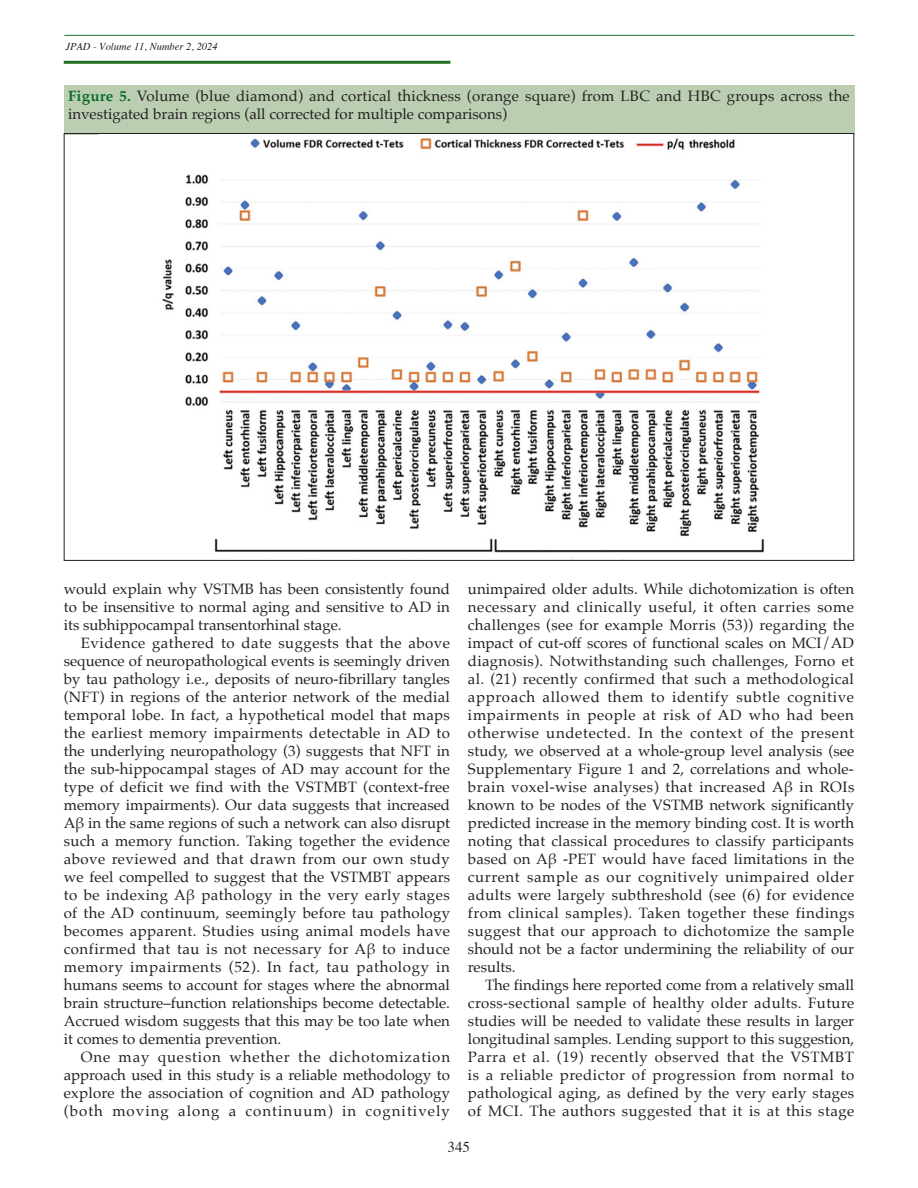
<style>
.page{position:relative;width:918px;height:1188px;background:#fff}
.page>*{position:absolute;margin:0;border:0;box-sizing:border-box;transform-origin:0 0}
.TITRE_1{font:15px/18px "Palatino Roman 2";color:#231f20;text-align:justify}
.t1{font:15px "Times";color:#231f20}
.t2{font:italic 10.5px "Times";color:#231f20}
.s1{font-family:"Palatino Bold 2";color:#086c28}
.s2{font-family:"Palatino"}
</style>
<div class="page">
<hr style="left:64px;top:35px;width:790px;height:1px;background:#246c24">
<hr style="left:64px;top:61px;width:386px;height:3px;background:#246c24">
<div style="left:64px;top:85px;width:790px;height:49px;background:#bcceb1"></div>
<img style="left:162px;top:138px;width:603px;height:415px">
<p class="t2" style="left:66px;top:38px;width:154px">JPAD - Volume 11, Number 2, 2024</p>
<p class="TITRE_1" style="left:68px;top:87px;width:783px"><span class="s1">Figure 5.</span> Volume (blue diamond) and cortical thickness (orange square) from LBC and HBC groups across the investigated brain regions (all corrected for multiple comparisons)</p>
<p class="TITRE_1" style="left:64px;top:580px;width:388px">would explain why VSTMB has been consistently found to be insensitive to normal aging and sensitive to AD in its subhippocampal transentorhinal stage.</p>
<p class="TITRE_1" style="left:64px;top:634px;width:388px;text-indent:17px">Evidence gathered to date suggests that the above sequence of neuropathological events is seemingly driven by tau pathology i.e., deposits of neuro-fibrillary tangles (NFT) in regions of the anterior network of the medial temporal lobe. In fact, a hypothetical model that maps the earliest memory impairments detectable in AD to the underlying neuropathology (3) suggests that NFT in the sub-hippocampal stages of AD may account for the type of deficit we find with the VSTMBT (context-free memory impairments). Our data suggests that increased <span class="s2">Aβ in the same regions of such a network can also disrupt </span>such a memory function. Taking together the evidence above reviewed and that drawn from our own study we feel compelled to suggest that the VSTMBT appears <span class="s2">to be indexing Aβ pathology in the very early stages </span>of the AD continuum, seemingly before tau pathology becomes apparent. Studies using animal models have <span class="s2">confirmed that tau is not necessary for Aβ to induce </span>memory impairments (52). In fact, tau pathology in humans seems to account for stages where the abnormal brain structure–function relationships become detectable.<br>Accrued wisdom suggests that this may be too late when it comes to dementia prevention.</p>
<p class="TITRE_1" style="left:64px;top:1048px;width:388px;text-indent:17px">One may question whether the dichotomization approach used in this study is a reliable methodology to explore the association of cognition and AD pathology (both moving along a continuum) in cognitively</p>
<p class="TITRE_1" style="left:468px;top:580px;width:388px">unimpaired older adults. While dichotomization is often necessary and clinically useful, it often carries some challenges (see for example Morris (53)) regarding the impact of cut-off scores of functional scales on MCI/AD diagnosis). Notwithstanding such challenges, Forno et al. (21) recently confirmed that such a methodological approach allowed them to identify subtle cognitive impairments in people at risk of AD who had been otherwise undetected. In the context of the present study, we observed at a whole-group level analysis (see Supplementary Figure 1 and 2, correlations and whole&shy;<span class="s2">brain voxel-wise analyses) that increased Aβ in ROIs </span>known to be nodes of the VSTMB network significantly predicted increase in the memory binding cost. It is worth noting that classical procedures to classify participants <span class="s2">based on Aβ -PET would have faced limitations in the </span>current sample as our cognitively unimpaired older adults were largely subthreshold (see (6) for evidence from clinical samples). Taken together these findings suggest that our approach to dichotomize the sample should not be a factor undermining the reliability of our results.</p>
<p class="TITRE_1" style="left:468px;top:976px;width:388px;text-indent:17px">The findings here reported come from a relatively small cross-sectional sample of healthy older adults. Future studies will be needed to validate these results in larger longitudinal samples. Lending support to this suggestion, Parra et al. (19) recently observed that the VSTMBT is a reliable predictor of progression from normal to pathological aging, as defined by the very early stages of MCI. The authors suggested that it is at this stage</p>
<p class="t1" style="left:448px;top:1132px;width:24px">345</p>
</div>
